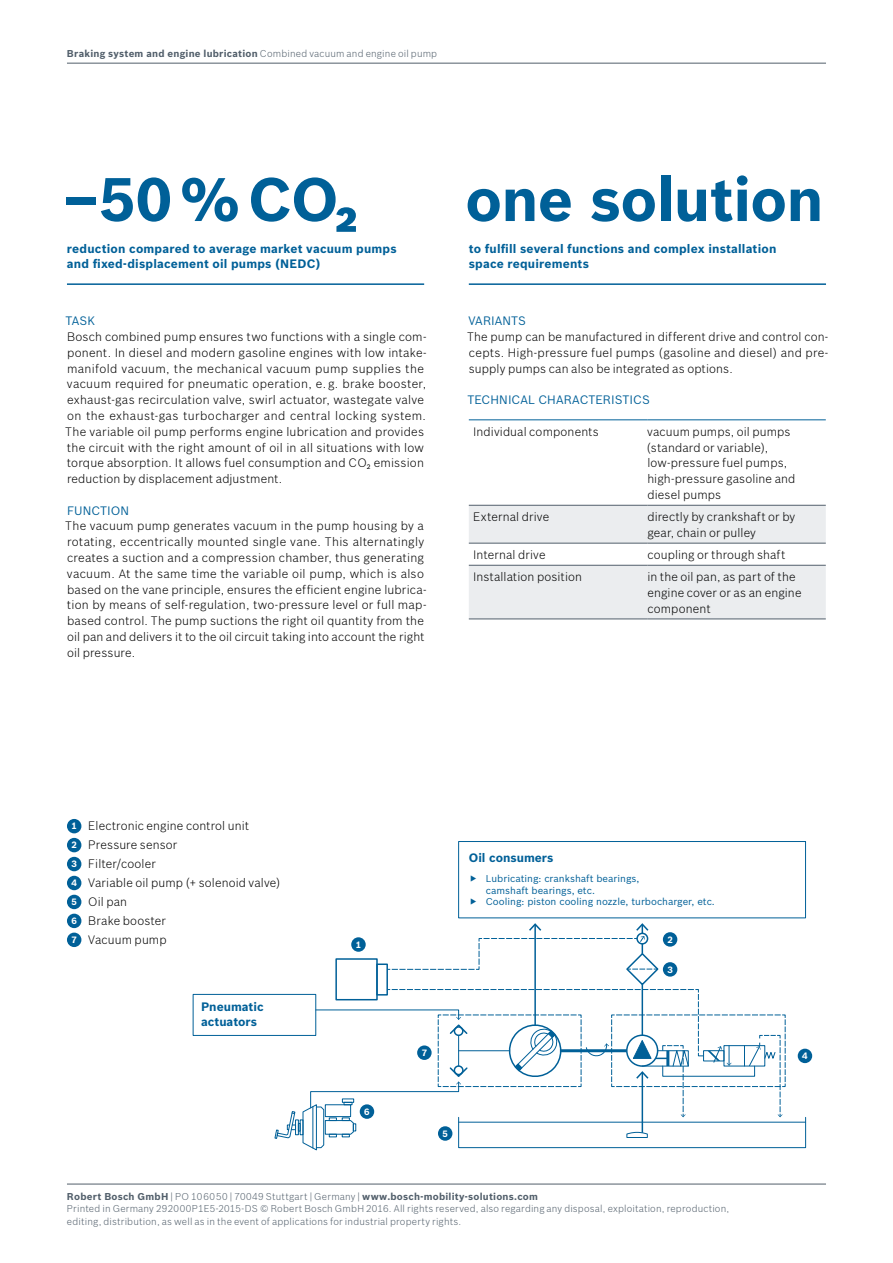
<style>
.page{position:relative;width:893px;height:1263px;background:#fff}
.page>*{position:absolute;margin:0;border:0;box-sizing:border-box;transform-origin:0 0}
.t1{font:700 60px "Bosch Sans";letter-spacing:-.015em;color:#006098}
.t2{font:300 12px/15.8px "Bosch Sans";letter-spacing:.015em;color:#000}
.t3{font:700 12px/15.8px "Bosch Sans";letter-spacing:.015em;color:#006098}
.t4{font:12px "Bosch Sans";letter-spacing:.005em;color:#006098}
.t5{font:300 9.75px/12.6px "Bosch Sans";letter-spacing:.02em;color:#525f6b}
.t6{font:9.75px/11.7px "Bosch Sans";color:#006098}
.t7{font:700 9.75px "Bosch Sans";letter-spacing:.025em;color:#525f6b}
.t8{font:700 9px/18.9px "Bosch Sans";color:#fff;text-align:justify}
.s1{font-weight:300}
.s2{font-weight:700}
</style>
<div class="page">
<div style="left:458px;top:841px;width:348px;height:77px;border:1px solid #006098"></div>
<hr style="left:459px;top:1122px;width:347px;height:1px;background:#006098">
<div style="left:193px;top:994px;width:123px;height:42px;border:1px solid #006098"></div>
<svg style="left:274px;top:923px;width:512px;height:228px"></svg>
<hr style="left:67px;top:1184px;width:759px;height:1px;background:#525f6b">
<hr style="left:67px;top:63px;width:759px;height:1px;background:#525f6b">
<svg style="left:469px;top:506px;width:357px;height:113px"></svg>
<hr style="left:469px;top:505px;width:178px;height:1px;background:#525f6b">
<hr style="left:647px;top:505px;width:179px;height:1px;background:#525f6b">
<hr style="left:469px;top:543px;width:178px;height:1px;background:#525f6b">
<hr style="left:647px;top:543px;width:179px;height:1px;background:#525f6b">
<hr style="left:469px;top:565px;width:178px;height:1px;background:#525f6b">
<hr style="left:647px;top:565px;width:179px;height:1px;background:#525f6b">
<hr style="left:469px;top:419px;width:178px;height:1px;background:#006098">
<hr style="left:647px;top:419px;width:179px;height:1px;background:#006098">
<hr style="left:469px;top:619px;width:178px;height:1px;background:#525f6b">
<hr style="left:647px;top:619px;width:179px;height:1px;background:#525f6b">
<hr style="left:67px;top:283px;width:357px;height:2px;background:#006098">
<hr style="left:469px;top:283px;width:357px;height:2px;background:#006098">
<div style="left:67px;top:819px;width:14px;height:14px;background:#006098;border-radius:50%"></div>
<div style="left:67px;top:838px;width:14px;height:14px;background:#006098;border-radius:50%"></div>
<div style="left:67px;top:857px;width:14px;height:14px;background:#006098;border-radius:50%"></div>
<div style="left:67px;top:876px;width:14px;height:14px;background:#006098;border-radius:50%"></div>
<div style="left:67px;top:895px;width:14px;height:14px;background:#006098;border-radius:50%"></div>
<div style="left:67px;top:914px;width:14px;height:14px;background:#006098;border-radius:50%"></div>
<div style="left:67px;top:932px;width:14px;height:15px;background:#006098;border-radius:50%"></div>
<div style="left:351px;top:937px;width:15px;height:15px;background:#006098;border-radius:50%"></div>
<div style="left:663px;top:932px;width:14px;height:15px;background:#006098;border-radius:50%"></div>
<div style="left:663px;top:962px;width:14px;height:15px;background:#006098;border-radius:50%"></div>
<div style="left:360px;top:1104px;width:14px;height:15px;background:#006098;border-radius:50%"></div>
<div style="left:798px;top:1049px;width:14px;height:14px;background:#006098;border-radius:50%"></div>
<div style="left:438px;top:1126px;width:14px;height:15px;background:#006098;border-radius:50%"></div>
<div style="left:417px;top:1045px;width:15px;height:15px;background:#006098;border-radius:50%"></div>
<p class="t7" style="left:67px;top:47px;width:372px">Braking system and engine lubrication <span class="s1">Combined vacuum and engine oil pump</span></p>
<h1 class="t1" style="left:63px;top:162px;width:297px">–50%CO₂</h1>
<p class="t3" style="left:67px;top:240px;width:331px">reduction compared to average market vacuum pumps and fixed-displacement oil pumps (NEDC)</p>
<p class="t4" style="left:66px;top:313px;width:31px">Task</p>
<p class="t2" style="left:65px;top:329px;width:363px">Bosch combined pump ensures two functions with a single com&shy;ponent. In diesel and modern gasoline engines with low intake&shy;manifold vacuum, the mechanical vacuum pump supplies the vacuum required for pneumatic operation, e. g. brake booster, exhaust-gas recirculation valve, swirl actuator, wastegate valve on the exhaust-gas turbocharger and central locking system.<br>The variable oil pump performs engine lubrication and provides the circuit with the right amount of oil in all situations with low torque absorption. It allows fuel consumption and CO₂ emission reduction by displacement adjustment.</p>
<p class="t4" style="left:67px;top:503px;width:64px">Function</p>
<p class="t2" style="left:65px;top:518px;width:363px">The vacuum pump generates vacuum in the pump housing by a rotating, eccentrically mounted single vane. This alternatingly creates a suction and a compression chamber, thus generating vacuum. At the same time the variable oil pump, which is also based on the vane principle, ensures the efficient engine lubrica&shy;tion by means of self-regulation, two-pressure level or full map&shy;based control. The pump suctions the right oil quantity from the oil pan and delivers it to the oil circuit taking into account the right oil pressure.</p>
<h1 class="t1" style="left:465px;top:162px;width:360px">one solution</h1>
<p class="t3" style="left:469px;top:240px;width:309px">to fulfill several functions and complex installation space requirements</p>
<p class="t4" style="left:468px;top:313px;width:59px">Variants</p>
<p class="t2" style="left:467px;top:329px;width:363px;text-align:justify">The pump can be manufactured in different drive and control con&shy;cepts. High-pressure fuel pumps (gasoline and diesel) and pre&shy;supply pumps can also be integrated as options.</p>
<p class="t4" style="left:467px;top:392px;width:184px">Technical characteristics</p>
<p class="t2" style="left:473px;top:423px;width:127px">Individual components</p>
<p class="t2" style="left:646px;top:423px;width:150px">vacuum pumps, oil pumps (standard or variable), low-pressure fuel pumps, high-pressure gasoline and diesel pumps</p>
<p class="t2" style="left:473px;top:508px;width:78px">External drive</p>
<p class="t2" style="left:647px;top:508px;width:149px">directly by crankshaft or by gear, chain or pulley</p>
<p class="t2" style="left:473px;top:546px;width:74px">Internal drive</p>
<p class="t2" style="left:647px;top:546px;width:139px">coupling or through shaft</p>
<p class="t2" style="left:473px;top:568px;width:111px">Installation position</p>
<p class="t2" style="left:647px;top:568px;width:156px">in the oil pan, as part of the engine cover or as an engine component</p>
<p class="t8" style="left:71px;top:817px;width:7px">1<br>2<br>3<br>4<br>5<br>6<br>7</p>
<p class="t2" style="left:88px;top:816px;width:194px;line-height:18.9px">Electronic engine control unit<br>Pressure sensor<br>Filter/cooler<br>Variable oil pump (+ solenoid valve)<br>Oil pan<br>Brake booster<br>Vacuum pump</p>
<p class="t3" style="left:201px;top:1000px;width:64px;line-height:14.4px">Pneumatic actuators</p>
<p class="t8" style="left:356px;top:935px;width:7px">1</p>
<p class="t8" style="left:364px;top:1102px;width:7px">6</p>
<p class="t3" style="left:469px;top:849px;width:86px">Oil consumers</p>
<p class="t6" style="left:486px;top:872px;width:231px">Lubricating: crankshaft bearings,<br>camshaft bearings, etc.<br>Cooling: piston cooling nozzle, turbocharger, etc.</p>
<p class="t8" style="left:667px;top:930px;width:7px">2</p>
<p class="t8" style="left:667px;top:960px;width:7px">3</p>
<p class="t8" style="left:422px;top:1043px;width:7px">7</p>
<p class="t8" style="left:442px;top:1124px;width:7px">5</p>
<p class="t8" style="left:802px;top:1046px;width:7px">4</p>
<p class="t5" style="left:67px;top:1190px;width:664px"><span class="s2">Robert Bosch GmbH</span> | PO 106050 | 70049 Stuttgart | Germany | <span class="s2">www.bosch-mobility-solutions.com<br></span>Printed in Germany 292000P1E5-2015-DS © Robert Bosch GmbH 2016. All rights reserved, also regarding any disposal, exploitation, reproduction, editing, distribution, as well as in the event of applications for industrial property rights.</p>
</div>
